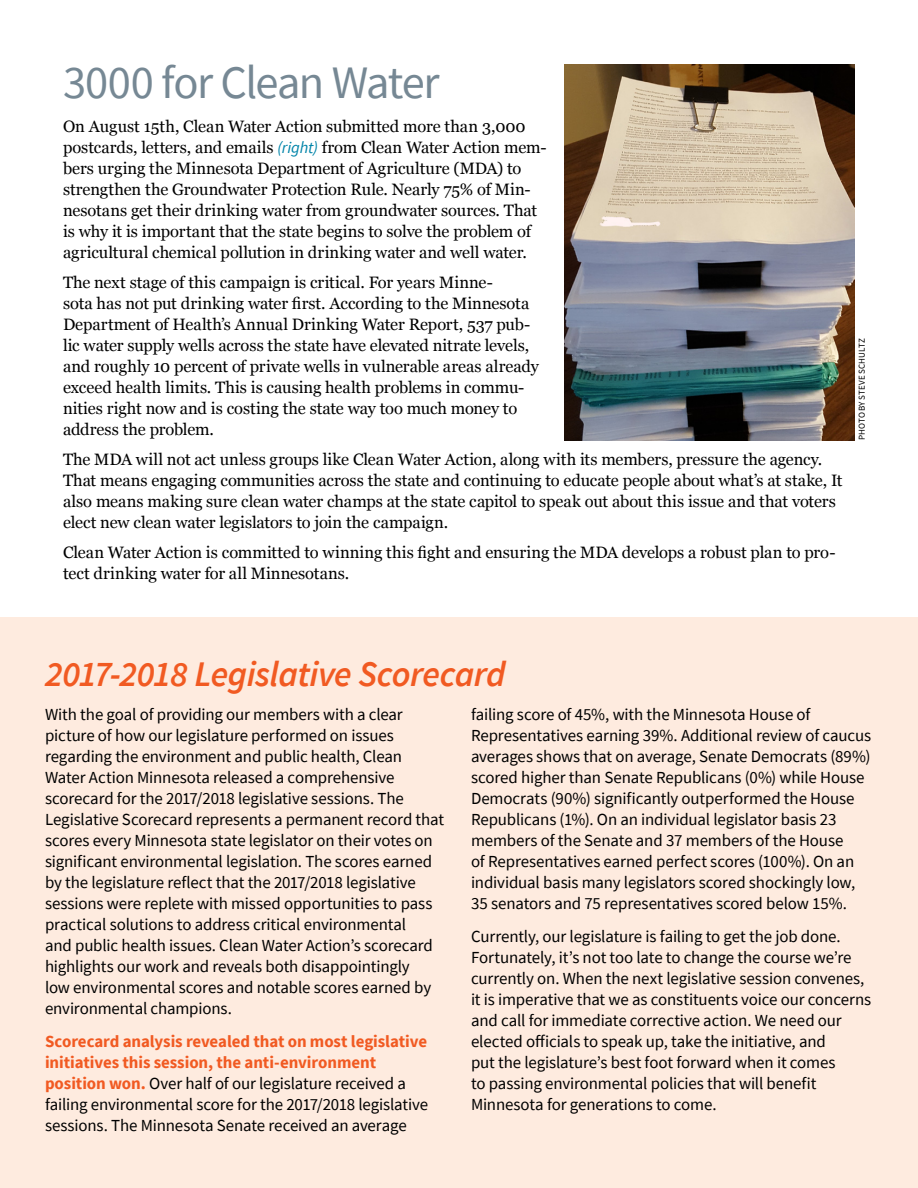
<style>
.page{position:relative;width:918px;height:1188px;background:#fff}
.page>*{position:absolute;margin:0;border:0;box-sizing:border-box;transform-origin:0 0}
._16_Head_SS{font:46.5px "Source Sans Pro";letter-spacing:-.035em;color:#768894}
._16_Orange_Semibold{font:italic 600 36px "Source Sans Pro";letter-spacing:-.015em;color:#f15a22}
.t1{font:16.8px/21px "Source Sans Pro";letter-spacing:-.01em;color:#000}
._18_News_Body_text_F{font:16.5px/21px "Georgia";letter-spacing:-.005em;color:#000}
._16_Photo_Credit{font:9px "Source Sans Pro";letter-spacing:.01em;color:#000}
.s1{font-family:"Source Sans Pro";font-style:italic;color:#0084a9}
.s2{font-weight:700;color:#f15a22}
</style>
<div class="page">
<div style="left:0;top:617px;width:918px;height:571px;background:#feebdf"></div>
<img style="left:565px;top:64px;width:290px;height:376px">
<p class="_16_Head_SS" style="left:63px;top:53px;width:378px">3000 for Clean Water</p>
<p class="_18_News_Body_text_F" style="left:63px;top:116px;width:485px">On August 15th, Clean Water Action submitted more than 3,000 postcards, letters, and emails <span class="s1">(right)</span> from Clean Water Action mem&shy;bers urging the Minnesota Department of Agriculture (MDA) to strengthen the Groundwater Protection Rule. Nearly 75% of Min&shy;nesotans get their drinking water from groundwater sources. That is why it is important that the state begins to solve the problem of agricultural chemical pollution in drinking water and well water.</p>
<p class="_18_News_Body_text_F" style="left:63px;top:272px;width:477px">The next stage of this campaign is critical. For years Minne-<br>sota has not put drinking water first. According to the Minnesota Department of Health’s Annual Drinking Water Report, 537 pub&shy;lic water supply wells across the state have elevated nitrate levels, and roughly 10 percent of private wells in vulnerable areas already exceed health limits. This is causing health problems in commu&shy;nities right now and is costing the state way too much money to address the problem.</p>
<p class="_18_News_Body_text_F" style="left:63px;top:449px;width:781px">The MDA will not act unless groups like Clean Water Action, along with its members, pressure the agency.<br>That means engaging communities across the state and continuing to educate people about what’s at stake, It also means making sure clean water champs at the state capitol to speak out about this issue and that voters elect new clean water legislators to join the campaign.</p>
<p class="_18_News_Body_text_F" style="left:63px;top:542px;width:774px">Clean Water Action is committed to winning this fight and ensuring the MDA develops a robust plan to pro&shy;tect drinking water for all Minnesotans.</p>
<p class="_16_Photo_Credit" style="left:856px;top:440px;width:103px;rotate:-90deg">PHOTO BY STEVE SCHULTZ</p>
<p class="_16_Orange_Semibold" style="left:45px;top:650px;width:462px">2017-2018 Legislative Scorecard</p>
<p class="t1" style="left:45px;top:704px;width:401px">With the goal of providing our members with a clear picture of how our legislature performed on issues regarding the environment and public health, Clean Water Action Minnesota released a comprehensive scorecard for the 2017/2018 legislative sessions. The Legislative Scorecard represents a permanent record that scores every Minnesota state legislator on their votes on significant environmental legislation. The scores earned by the legislature reflect that the 2017/2018 legislative sessions were replete with missed opportunities to pass practical solutions to address critical environmental<br>and public health issues. Clean Water Action’s scorecard highlights our work and reveals both disappointingly<br>low environmental scores and notable scores earned by environmental champions.</p>
<p class="t1" style="left:45px;top:1031px;width:385px"><span class="s2">Scorecard analysis revealed that on most legislative initiatives this session, the anti-environment position won.</span> Over half of our legislature received a failing environmental score for the 2017/2018 legislative sessions. The Minnesota Senate received an average</p>
<p class="t1" style="left:471px;top:704px;width:402px">failing score of 45%, with the Minnesota House of Representatives earning 39%. Additional review of caucus averages shows that on average, Senate Democrats (89%) scored higher than Senate Republicans (0%) while House Democrats (90%) significantly outperformed the House Republicans (1%). On an individual legislator basis 23 members of the Senate and 37 members of the House<br>of Representatives earned perfect scores (100%). On an individual basis many legislators scored shockingly low, 35 senators and 75 representatives scored below 15%.</p>
<p class="t1" style="left:471px;top:926px;width:402px">Currently, our legislature is failing to get the job done.<br>Fortunately, it’s not too late to change the course we’re currently on. When the next legislative session convenes, it is imperative that we as constituents voice our concerns and call for immediate corrective action. We need our elected officials to speak up, take the initiative, and<br>put the legislature’s best foot forward when it comes<br>to passing environmental policies that will benefit Minnesota for generations to come.</p>
</div>
